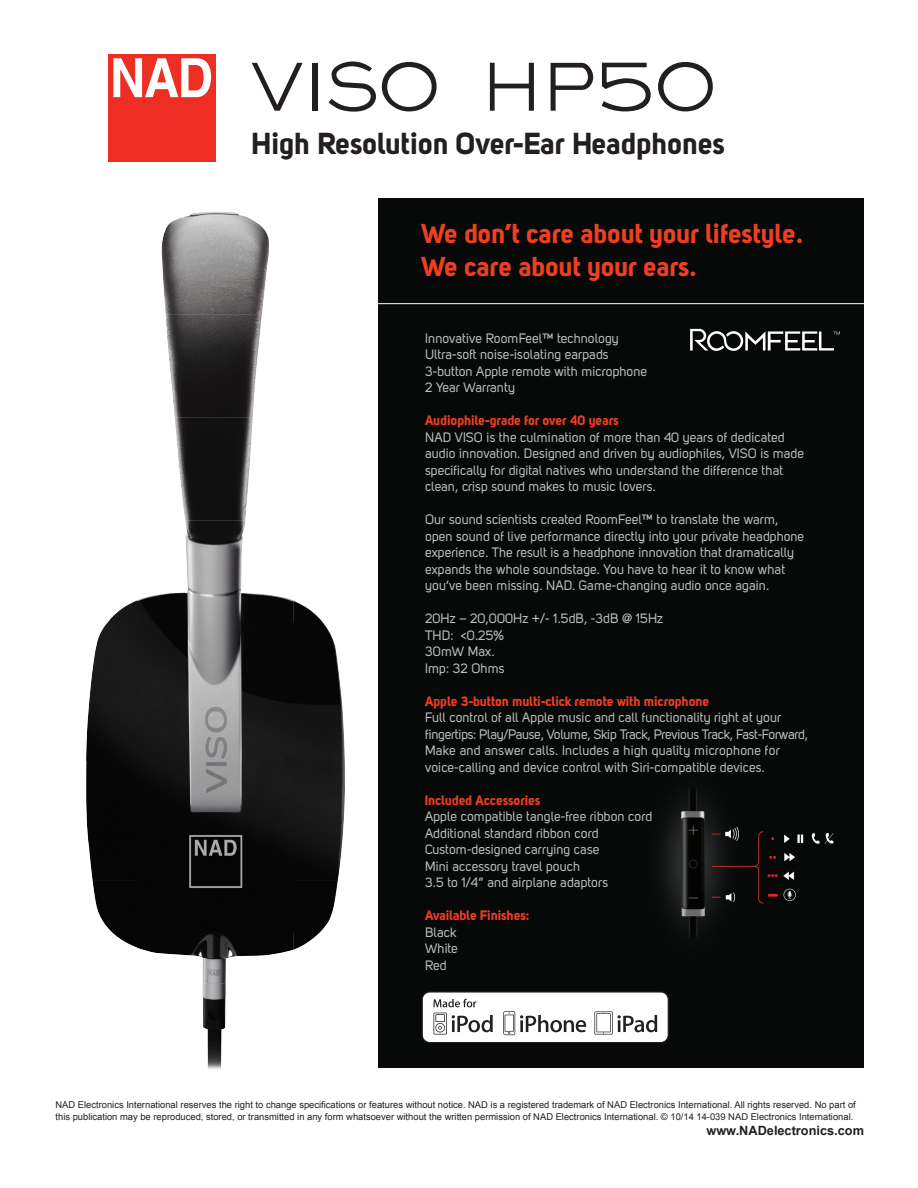
<style>
.page{position:relative;width:918px;height:1188px;background:#fff}
.page>*{position:absolute;margin:0;border:0;box-sizing:border-box;transform-origin:0 0}
.t1{font:75px "Eyechart";letter-spacing:-.04em;color:#231f20}
.t2{font:30px "Uni Sans Bold";color:#231f20}
.t3{font:27px/32.8px "Uni Sans Bold";color:#ef3e22}
.t4{font:13.5px/16.5px "Uni Sans Regular";color:#bcbdc0}
.t5{font:13.5px "Uni Sans Bold";color:#ef3e22}
.t6{font:700 12.75px "Arial";color:#231f20}
.t7{font:9.3px/11.2px "Arial";color:#231f20}
</style>
<div class="page">
<div style="left:378px;top:199px;width:486px;height:868px;background:#060908"></div>
<div style="left:108px;top:54px;width:107px;height:107px;background:#ee2e22"></div>
<svg style="left:113px;top:58px;width:98px;height:39px"></svg>
<img style="left:162px;top:212px;width:107px;height:103px">
<img style="left:165px;top:315px;width:97px;height:103px">
<img style="left:175px;top:417px;width:78px;height:103px">
<img style="left:137px;top:520px;width:156px;height:464px">
<img style="left:86px;top:600px;width:51px;height:281px">
<img style="left:293px;top:600px;width:52px;height:281px">
<img style="left:92px;top:881px;width:45px;height:67px">
<img style="left:293px;top:881px;width:45px;height:69px">
<img style="left:203px;top:984px;width:23px;height:85px">
<svg style="left:422px;top:991px;width:247px;height:52px"></svg>
<hr style="left:355px;top:303px;width:523px;height:1px;background:#fff">
<svg style="left:690px;top:329px;width:150px;height:22px"></svg>
<h1 class="t1" style="left:251px;top:41px;width:467px">VISO HP50</h1>
<h2 class="t2" style="left:252px;top:124px;width:475px">High Resolution Over-Ear Headphones</h2>
<h3 class="t3" style="left:422px;top:217px;width:383px">We don’t care about your lifestyle.<br>We care about your ears.</h3>
<p class="t4" style="left:425px;top:330px;width:224px">Innovative RoomFeel™ technology<br>Ultra-soft noise-isolating earpads<br>3-button Apple remote with microphone<br>2 Year Warranty</p>
<p class="t5" style="left:425px;top:412px;width:195px">Audiophile-grade for over 40 years</p>
<p class="t4" style="left:425px;top:429px;width:381px">NAD VISO is the culmination of more than 40 years of dedicated audio innovation. Designed and driven by audiophiles, VISO is made specifically for digital natives who understand the difference that clean, crisp sound makes to music lovers.</p>
<p class="t4" style="left:425px;top:511px;width:381px">Our sound scientists created RoomFeel™ to translate the warm, open sound of live performance directly into your private headphone experience. The result is a headphone innovation that dramatically expands the whole soundstage. You have to hear it to know what you’ve been missing. NAD. Game-changing audio once again.</p>
<p class="t4" style="left:425px;top:610px;width:240px">20Hz – 20,000Hz +/- 1.5dB, -3dB @ 15Hz<br>THD: &lt;0.25%<br>30mW Max.<br>Imp: 32 Ohms</p>
<p class="t5" style="left:425px;top:693px;width:286px">Apple 3-button multi-click remote with microphone</p>
<p class="t4" style="left:425px;top:709px;width:384px">Full control of all Apple music and call functionality right at your fingertips: Play/Pause, Volume, Skip Track, Previous Track, Fast-Forward, Make and answer calls. Includes a high quality microphone for voice-calling and device control with Siri-compatible devices.</p>
<p class="t5" style="left:425px;top:792px;width:117px">Included Accessories</p>
<p class="t4" style="left:425px;top:808px;width:229px">Apple compatible tangle-free ribbon cord Additional standard ribbon cord Custom-designed carrying case<br>Mini accessory travel pouch<br>3.5 to 1/4” and airplane adaptors</p>
<p class="t5" style="left:425px;top:907px;width:106px">Available Finishes:</p>
<p class="t4" style="left:425px;top:924px;width:34px;text-align:justify">Black White Red</p>
<p class="t7" style="left:56px;top:1100px;width:802px">NAD Electronics International reserves the right to change specifications or features without notice. NAD is a registered trademark of NAD Electronics International. All rights reserved. No part of this publication may be reproduced, stored, or transmitted in any form whatsoever without the written permission of NAD Electronics International. © 10/14 14-039 NAD Electronics International.</p>
<p class="t6" style="left:706px;top:1122px;width:159px">www.NADelectronics.com</p>
</div>
